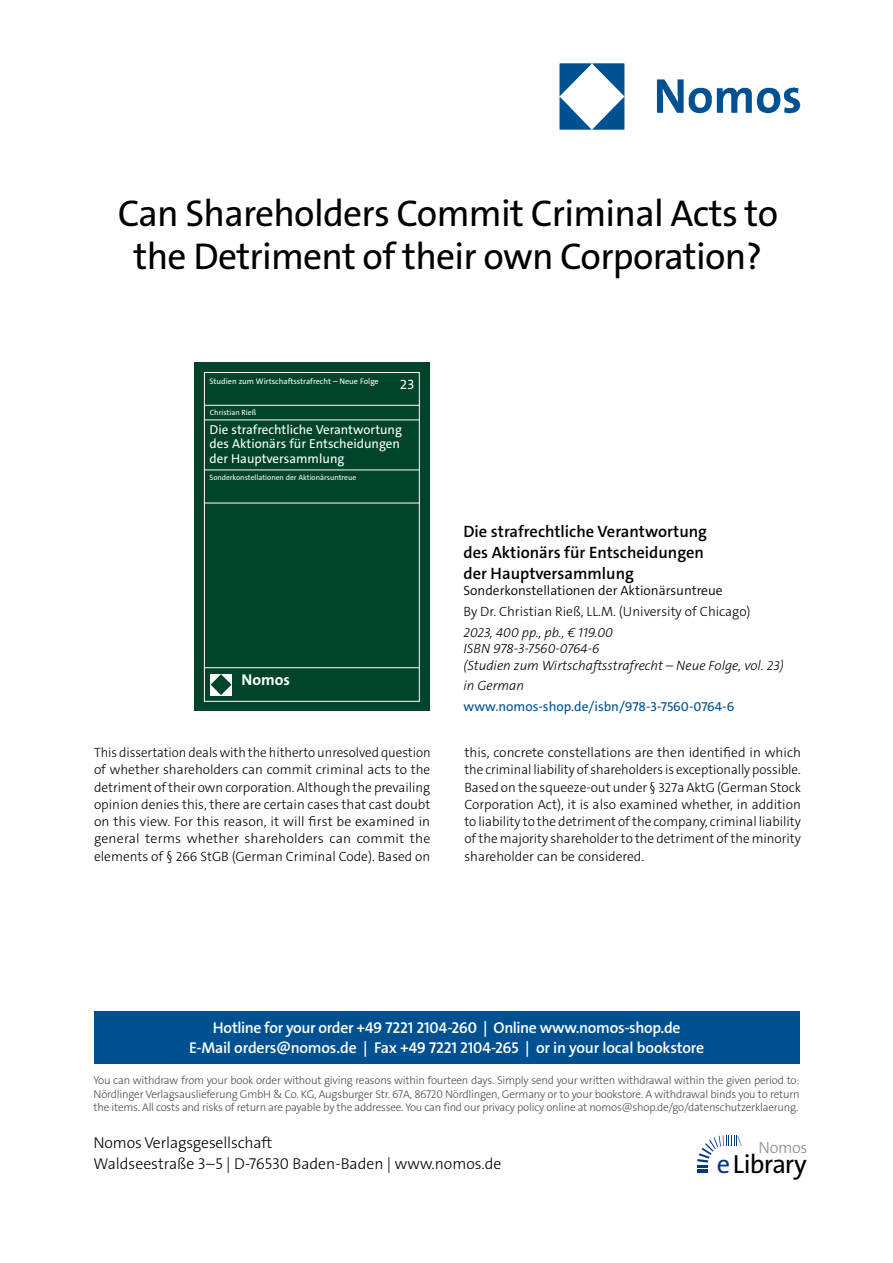
<style>
.page{position:relative;width:893px;height:1263px;background:#fff}
.page>*{position:absolute;margin:0;border:0;box-sizing:border-box;transform-origin:0 0}
.t1{font:37.5px/43.5px "The Sans Os F";letter-spacing:-.02em;color:#000;text-align:center}
.t2{font:26.4px "The Sans Os F";letter-spacing:-.03em;color:#000}
.t3{font:600 16.5px/21px "The Sans C5";color:#000}
.t4{font:300 16.2px "The Sans Os F";letter-spacing:-.02em;color:#87888a}
.t5{font:600 15.75px/21px "The Sans Os F";letter-spacing:-.02em;color:#fff;text-align:center}
.t6{font:300 15.75px/21px "The Sans Os F";color:#000}
.t7{font:700 15.75px "The Sans C5";color:#fff}
.t8{font:300 13.5px/17.2px "The Sans C5";color:#000;text-align:justify}
.t9{font:italic 300 13.5px/16.5px "The Sans C5";color:#000}
.t10{font:300 13.5px "The Sans C5";color:#000}
.t11{font:13.5px "The Sans C5";color:#005192}
.t12{font:13.5px "The Sans C5";color:#fff}
.t13{font:13.05px/14.1px "The Sans C5";color:#fff}
.t14{font:300 11.25px/13.5px "The Sans Os F";letter-spacing:-.02em;color:#4b4b4d;text-align:justify}
.t15{font:8.1px "The Sans C5";color:#fff}
.t16{font:7.65px "The Sans C5";color:#fff}
.s1{color:#003882}
</style>
<div class="page">
<div style="left:94px;top:1011px;width:705px;height:52px;background:#005192"></div>
<svg style="left:697px;top:1135px;width:45px;height:38px"></svg>
<img style="left:559px;top:63px;width:242px;height:67px">
<div style="left:194px;top:362px;width:236px;height:349px;background:#00442a"></div>
<div style="left:204px;top:372px;width:216px;height:329px;border:1px solid #fff"></div>
<hr style="left:204px;top:405px;width:216px;height:1px;background:#fff">
<hr style="left:204px;top:470px;width:216px;height:1px;background:#fff">
<hr style="left:204px;top:503px;width:216px;height:1px;background:#fff">
<hr style="left:204px;top:667px;width:216px;height:1px;background:#fff">
<div style="left:210px;top:674px;width:22px;height:21px;background:#fff"></div>
<svg style="left:211px;top:674px;width:20px;height:21px"></svg>
<hr style="left:204px;top:420px;width:216px;height:1px;background:#fff">
<h1 class="t1" style="left:118px;top:195px;width:662px">Can Shareholders Commit Criminal Acts to the Detriment of their own Corporation?</h1>
<p class="t15" style="left:209px;top:376px;width:171px">Studien zum Wirtschaftsstrafrecht – Neue Folge</p>
<p class="t12" style="left:400px;top:375px;width:16px">23</p>
<p class="t13" style="left:209px;top:423px;width:194px">Die strafrechtliche Verantwortung des Aktionärs für Entscheidungen der Hauptversammlung</p>
<p class="t16" style="left:210px;top:407px;width:48px">Christian Rieß</p>
<p class="t16" style="left:209px;top:473px;width:148px">Sonderkonstellationen der Aktionärsuntreue</p>
<p class="t7" style="left:242px;top:669px;width:50px">Nomos</p>
<p class="t3" style="left:463px;top:521px;width:245px">Die strafrechtliche Verantwortung des Aktionärs für Entscheidungen der Hauptversammlung</p>
<p class="t10" style="left:463px;top:582px;width:261px">Sonderkonstellationen der Aktionärsuntreue</p>
<p class="t8" style="left:463px;top:603px;width:288px">By Dr. Christian Rieß, LL.M. (University of Chicago)</p>
<p class="t9" style="left:463px;top:624px;width:322px">2023, 400 pp., pb., € 119.00<br>ISBN 978-3-7560-0764-6<br>(Studien zum Wirtschaftsstrafrecht – Neue Folge, vol. 23)</p>
<p class="t9" style="left:463px;top:678px;width:62px">in German</p>
<p class="t11" style="left:463px;top:698px;width:272px">www.nomos-shop.de/isbn/978-3-7560-0764-6</p>
<p class="t8" style="left:94px;top:744px;width:338px">This dissertation deals with the hitherto unresolved question of whether shareholders can commit criminal acts to the detriment of their own corporation. Although the prevailing opinion denies this, there are certain cases that cast doubt on this view. For this reason, it will first be examined in general terms whether shareholders can commit the elements of § 266 StGB (German Criminal Code). Based on</p>
<p class="t8" style="left:464px;top:744px;width:338px">this, concrete constellations are then identified in which the criminal liability of shareholders is exceptionally possible.<br>Based on the squeeze-out under § 327a AktG (German Stock Corporation Act), it is also examined whether, in addition to liability to the detriment of the company, criminal liability of the majority shareholder to the detriment of the minority shareholder can be considered.</p>
<p class="t5" style="left:189px;top:1017px;width:517px">Hotline for your order +49 7221 2104-260 | Online www.nomos-shop.de<br>E-Mail orders@nomos.de | Fax +49 7221 2104-265 | or in your local bookstore</p>
<p class="t14" style="left:94px;top:1074px;width:708px">You can withdraw from your book order without giving reasons within fourteen days. Simply send your written withdrawal within the given period to:<br>Nördlinger Verlagsauslieferung GmbH &amp; Co. KG, Augsburger Str. 67A, 86720 Nördlingen, Germany or to your bookstore. A withdrawal binds you to return the items. All costs and risks of return are payable by the addressee. You can find our privacy policy online at nomos@shop.de/go/datenschutzerklaerung.</p>
<p class="t6" style="left:94px;top:1133px;width:409px">Nomos Verlagsgesellschaft<br>Waldseestraße 3–5 | D-76530 Baden-Baden | www.nomos.de</p>
<p class="t4" style="left:758px;top:1137px;width:51px">Nomos</p>
<h2 class="t2" style="left:717px;top:1153px;width:91px"><span class="s1">e</span>Library</h2>
</div>
